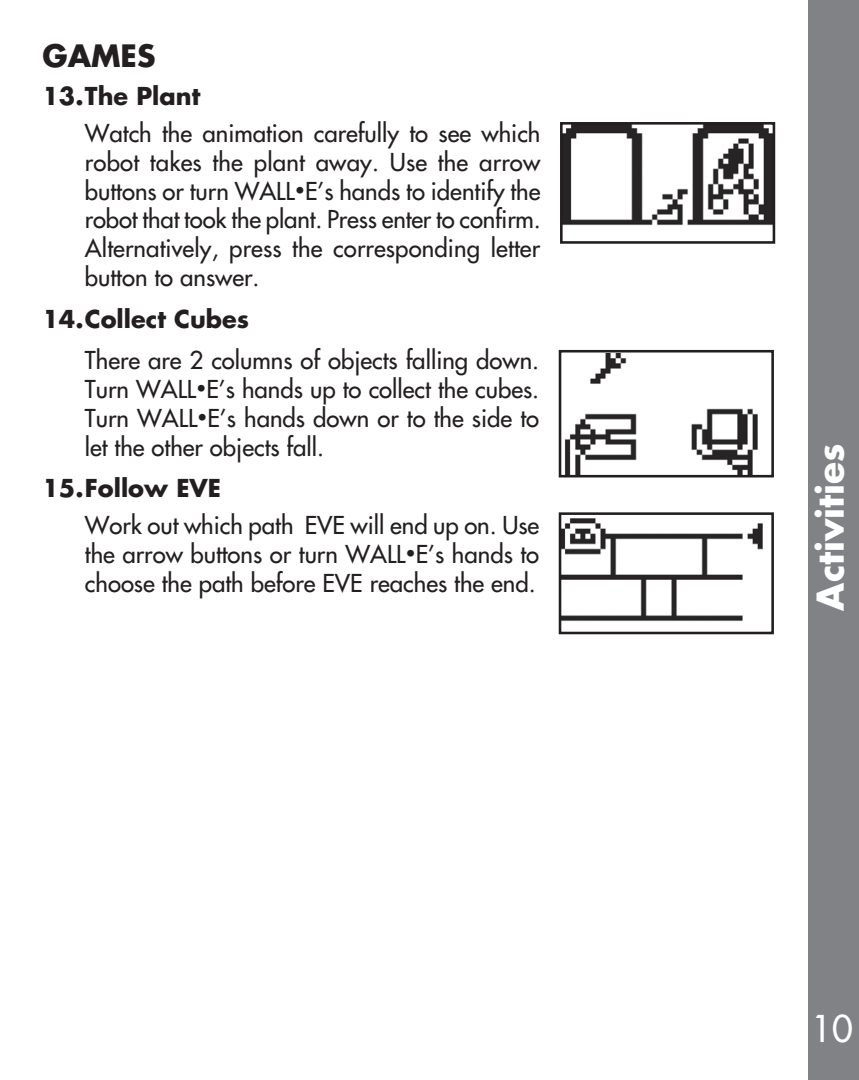
<style>
.page{position:relative;width:859px;height:1080px;background:#fff}
.page>*{position:absolute;margin:0;border:0;box-sizing:border-box;transform-origin:0 0}
.t1{font:700 36px "Futura";color:#fff}
.t2{font:500 36px "Futura";color:#fff}
.t3{font:700 30px "Futura";color:#231f20}
.t4{font:500 24px/28.8px "Futura";color:#231f20;text-align:justify}
.t5{font:700 24px "Futura";color:#231f20}
.s1{font-size:18px}
</style>
<div class="page">
<div style="left:809px;top:0;width:50px;height:1080px;background:#808285"></div>
<img style="left:564px;top:126px;width:207px;height:100px">
<div style="left:560px;top:122px;width:215px;height:122px;border:3px solid #231f20"></div>
<img style="left:564px;top:354px;width:194px;height:119px">
<div style="left:559px;top:350px;width:215px;height:127px;border:3px solid #231f20"></div>
<img style="left:563px;top:518px;width:200px;height:104px">
<div style="left:559px;top:512px;width:215px;height:122px;border:3px solid #231f20"></div>
<p class="t3" style="left:42px;top:36px;width:115px">GAMES</p>
<p class="t5" style="left:42px;top:80px;width:159px">13.The Plant</p>
<p class="t4" style="left:85px;top:119px;width:457px">Watch the animation carefully to see which robot takes the plant away. Use the arrow buttons or turn WALL<span class="s1">•</span>E’s hands to identify the robot that took the plant. Press enter to confirm.<br>Alternatively, press the corresponding letter button to answer.</p>
<p class="t5" style="left:42px;top:303px;width:208px">14.Collect Cubes</p>
<p class="t4" style="left:85px;top:346px;width:456px">There are 2 columns of objects falling down.<br>Turn WALL<span class="s1">•</span>E’s hands up to collect the cubes.<br>Turn WALL<span class="s1">•</span>E’s hands down or to the side to let the other objects fall.</p>
<p class="t5" style="left:42px;top:472px;width:180px">15.Follow EVE</p>
<p class="t4" style="left:85px;top:511px;width:456px">Work out which path EVE will end up on. Use the arrow buttons or turn WALL<span class="s1">•</span>E’s hands to choose the path before EVE reaches the end.</p>
<h1 class="t1" style="left:806px;top:611px;width:168px;rotate:-90deg">Activities</h1>
<h1 class="t2" style="left:811px;top:1006px;width:43px">10</h1>
</div>
